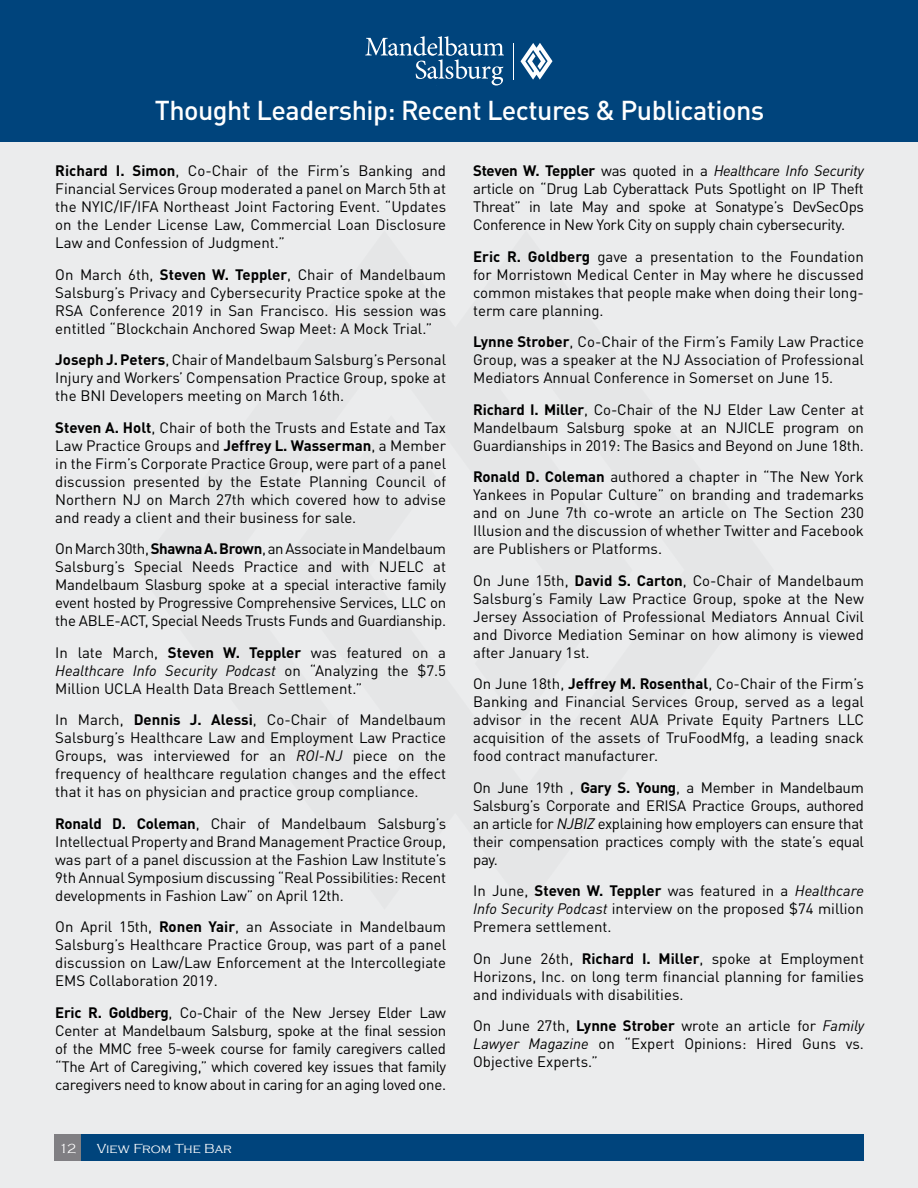
<style>
.page{position:relative;width:918px;height:1188px;background:#ebeced}
.page>*{position:absolute;margin:0;border:0;box-sizing:border-box;transform-origin:0 0}
.t1{font:500 27px "DINOT";letter-spacing:-.02em;color:#fff}
.t2{font:15px/18px "DINOT";color:#000;text-align:justify}
.t3{font:300 13.5px "Copperplate Gothic";color:#fff}
.s1{font-weight:700}
.s2{font-style:italic}
</style>
<div class="page">
<div style="left:54px;top:1134px;width:27px;height:27px;background:#807f83"></div>
<div style="left:81px;top:1134px;width:783px;height:27px;background:#00447c"></div>
<div style="left:0;top:0;width:918px;height:142px;background:#00447c"></div>
<svg style="left:365px;top:36px;width:139px;height:50px"></svg>
<svg style="left:521px;top:43px;width:31px;height:37px"></svg>
<hr style="left:513px;top:43px;width:1px;height:37px;background:#fff">
<h1 class="t1" style="left:155px;top:93px;width:611px">Thought Leadership: Recent Lectures &amp; Publications</h1>
<p class="t2" style="left:55px;top:162px;width:392px"><span class="s1">Richard I. Simon</span>, Co-Chair of the Firm’s Banking and Financial Services Group moderated a panel on March 5th at the NYIC/IF/IFA Northeast Joint Factoring Event. “Updates on the Lender License Law, Commercial Loan Disclosure Law and Confession of Judgment.”</p>
<p class="t2" style="left:55px;top:265px;width:392px">On March 6th, <span class="s1">Steven W. Teppler</span>, Chair of Mandelbaum Salsburg’s Privacy and Cybersecurity Practice spoke at the RSA Conference 2019 in San Francisco. His session was entitled “Blockchain Anchored Swap Meet: A Mock Trial.”</p>
<p class="t2" style="left:55px;top:351px;width:392px"><span class="s1">Joseph J. Peters</span>, Chair of Mandelbaum Salsburg’s Personal Injury and Workers’ Compensation Practice Group, spoke at the BNI Developers meeting on March 16th.</p>
<p class="t2" style="left:55px;top:418px;width:392px"><span class="s1">Steven A. Holt</span>, Chair of both the Trusts and Estate and Tax Law Practice Groups and <span class="s1">Jeffrey L. Wasserman</span>, a Member in the Firm’s Corporate Practice Group, were part of a panel discussion presented by the Estate Planning Council of Northern NJ on March 27th which covered how to advise and ready a client and their business for sale.</p>
<p class="t2" style="left:55px;top:540px;width:392px">On March 30th, <span class="s1">Shawna A. Brown</span>, an Associate in Mandelbaum Salsburg’s Special Needs Practice and with NJELC at Mandelbaum Slasburg spoke at a special interactive family event hosted by Progressive Comprehensive Services, LLC on the ABLE-ACT, Special Needs Trusts Funds and Guardianship.</p>
<p class="t2" style="left:55px;top:643px;width:392px">In late March, <span class="s1">Steven W. Teppler</span> was featured on a <span class="s2">Healthcare Info Security Podcast</span> on “Analyzing the $7.5<br>Million UCLA Health Data Breach Settlement.”</p>
<p class="t2" style="left:55px;top:711px;width:392px">In March, <span class="s1">Dennis J. Alessi</span>, Co-Chair of Mandelbaum Salsburg’s Healthcare Law and Employment Law Practice Groups, was interviewed for an <span class="s2">ROI-NJ</span> piece on the frequency of healthcare regulation changes and the effect that it has on physician and practice group compliance.</p>
<p class="t2" style="left:55px;top:814px;width:392px"><span class="s1">Ronald D. Coleman</span>, Chair of Mandelbaum Salsburg’s Intellectual Property and Brand Management Practice Group, was part of a panel discussion at the Fashion Law Institute’s 9th Annual Symposium discussing “Real Possibilities: Recent developments in Fashion Law” on April 12th.</p>
<p class="t2" style="left:55px;top:918px;width:392px">On April 15th, <span class="s1">Ronen Yair</span>, an Associate in Mandelbaum Salsburg’s Healthcare Practice Group, was part of a panel discussion on Law/Law Enforcement at the Intercollegiate EMS Collaboration 2019.</p>
<p class="t2" style="left:55px;top:1003px;width:392px"><span class="s1">Eric R. Goldberg</span>, Co-Chair of the New Jersey Elder Law Center at Mandelbaum Salsburg, spoke at the final session of the MMC free 5-week course for family caregivers called “The Art of Caregiving,” which covered key issues that family caregivers need to know about in caring for an aging loved one.</p>
<p class="t3" style="left:59px;top:1141px;width:19px">12</p>
<p class="t3" style="left:97px;top:1141px;width:136px">View From The Bar</p>
<p class="t2" style="left:473px;top:162px;width:392px"><span class="s1">Steven W. Teppler</span> was quoted in a <span class="s2">Healthcare Info Security </span>article on “Drug Lab Cyberattack Puts Spotlight on IP Theft Threat” in late May and spoke at Sonatype’s DevSecOps Conference in New York City on supply chain cybersecurity.</p>
<p class="t2" style="left:473px;top:247px;width:392px"><span class="s1">Eric R. Goldberg</span> gave a presentation to the Foundation for Morristown Medical Center in May where he discussed common mistakes that people make when doing their long&shy;term care planning.</p>
<p class="t2" style="left:473px;top:333px;width:392px"><span class="s1">Lynne Strober</span>, Co-Chair of the Firm’s Family Law Practice Group, was a speaker at the NJ Association of Professional Mediators Annual Conference in Somerset on June 15.</p>
<p class="t2" style="left:473px;top:400px;width:392px"><span class="s1">Richard I. Miller</span>, Co-Chair of the NJ Elder Law Center at Mandelbaum Salsburg spoke at an NJICLE program on Guardianships in 2019: The Basics and Beyond on June 18th.</p>
<p class="t2" style="left:473px;top:468px;width:392px"><span class="s1">Ronald D. Coleman</span> authored a chapter in “The New York Yankees in Popular Culture” on branding and trademarks and on June 7th co-wrote an article on The Section 230<br>Illusion and the discussion of whether Twitter and Facebook are Publishers or Platforms.</p>
<p class="t2" style="left:473px;top:571px;width:392px">On June 15th, <span class="s1">David S. Carton</span>, Co-Chair of Mandelbaum Salsburg’s Family Law Practice Group, spoke at the New Jersey Association of Professional Mediators Annual Civil and Divorce Mediation Seminar on how alimony is viewed after January 1st.</p>
<p class="t2" style="left:473px;top:675px;width:392px">On June 18th, <span class="s1">Jeffrey M. Rosenthal</span>, Co-Chair of the Firm’s Banking and Financial Services Group, served as a legal advisor in the recent AUA Private Equity Partners LLC acquisition of the assets of TruFoodMfg, a leading snack food contract manufacturer.</p>
<p class="t2" style="left:473px;top:778px;width:392px">On June 19th , <span class="s1">Gary S. Young</span>, a Member in Mandelbaum Salsburg’s Corporate and ERISA Practice Groups, authored an article for <span class="s2">NJBIZ</span> explaining how employers can ensure that their compensation practices comply with the state’s equal pay.</p>
<p class="t2" style="left:473px;top:882px;width:392px">In June, <span class="s1">Steven W. Teppler</span> was featured in a <span class="s2">Healthcare Info Security Podcast</span> interview on the proposed $74 million Premera settlement.</p>
<p class="t2" style="left:473px;top:949px;width:392px">On June 26th, <span class="s1">Richard I. Miller</span>, spoke at Employment Horizons, Inc. on long term financial planning for families and individuals with disabilities.</p>
<p class="t2" style="left:473px;top:1017px;width:392px">On June 27th, <span class="s1">Lynne Strober</span> wrote an article for <span class="s2">Family Lawyer Magazine</span> on “Expert Opinions: Hired Guns vs.<br>Objective Experts.”</p>
</div>
